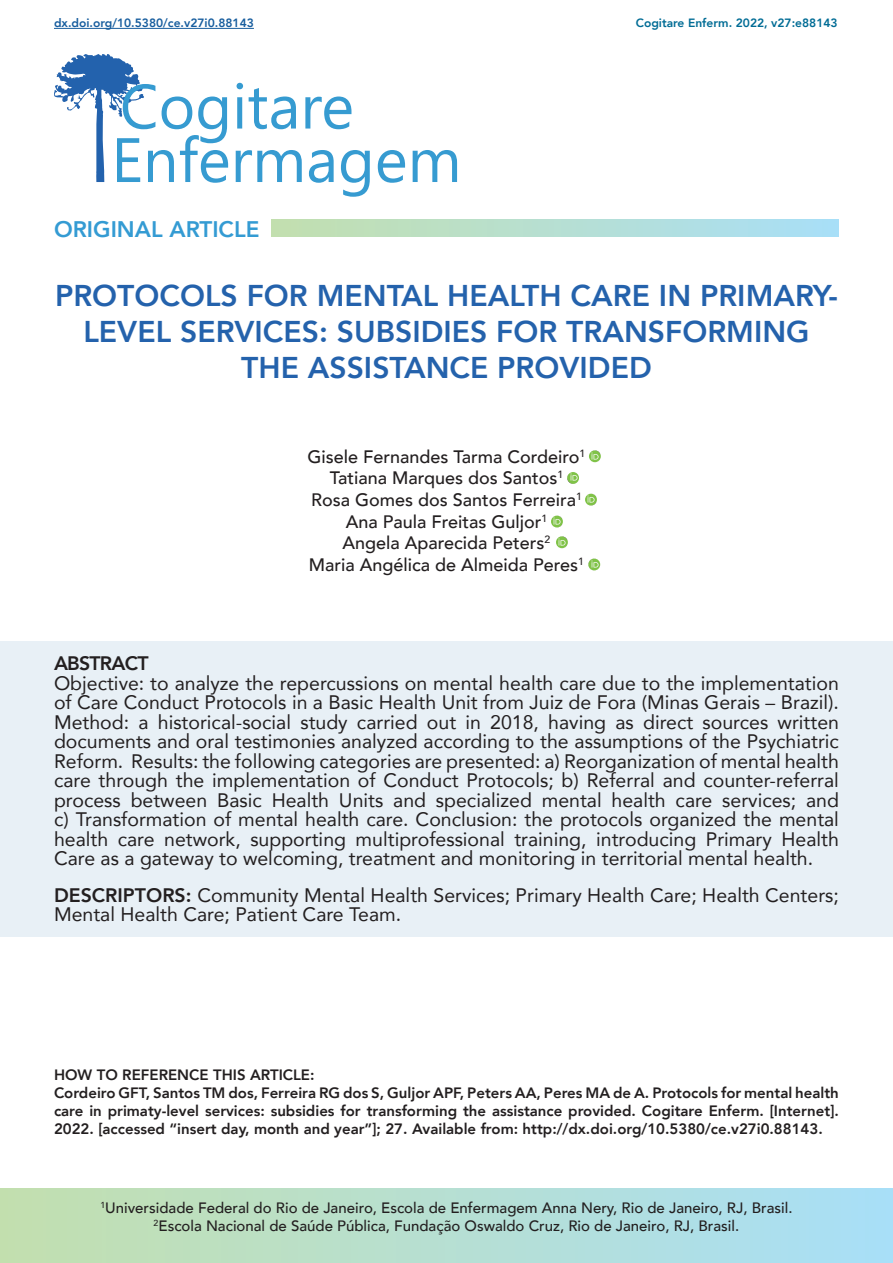
<style>
.page{position:relative;width:893px;height:1263px;background:#fff}
.page>*{position:absolute;margin:0;border:0;box-sizing:border-box;transform-origin:0 0}
.t1{font:800 30px/36px "Avenir";color:#2462ac;text-align:center}
.t2{font:800 22.5px "Avenir";color:#349bd3}
.TEXTO{font:19.5px/19.5px "Avenir";color:#231f20;text-align:justify}
.t3{font:800 19.5px "Avenir";letter-spacing:-.04em;color:#231f20}
.t4{font:500 18px "Avenir";color:#231f20}
.t5{font:800 15px/18px "Avenir";color:#231f20;text-align:justify}
.t6{font:500 15px "Avenir";color:#231f20}
.t7{font:500 12px "Avenir";color:#231f20}
.t8{font:800 12px "Avenir";color:#175d9e}
.t9{font:800 12px "Avenir";color:#006c95}
.s1{font-weight:800}
</style>
<div class="page">
<svg style="left:236px;top:150px;width:66px;height:32px"></svg>
<svg style="left:309px;top:150px;width:25px;height:33px"></svg>
<svg style="left:341px;top:150px;width:29px;height:47px"></svg>
<svg style="left:378px;top:150px;width:27px;height:33px"></svg>
<svg style="left:413px;top:150px;width:44px;height:32px"></svg>
<svg style="left:54px;top:54px;width:174px;height:129px"></svg>
<svg style="left:237px;top:83px;width:6px;height:46px"></svg>
<svg style="left:249px;top:88px;width:47px;height:41px"></svg>
<svg style="left:305px;top:97px;width:46px;height:32px"></svg>
<div style="left:271px;top:220px;width:568px;height:16px;background:linear-gradient(to right,#c3dfae,#a9dff7)"></div>
<div style="left:0;top:641px;width:893px;height:296px;background:#e8f0f6"></div>
<hr style="left:54px;top:28px;width:200px;height:1px;background:#175d9e">
<svg style="left:589px;top:450px;width:12px;height:12px"></svg>
<svg style="left:567px;top:472px;width:12px;height:12px"></svg>
<svg style="left:556px;top:536px;width:12px;height:12px"></svg>
<svg style="left:551px;top:516px;width:12px;height:11px"></svg>
<svg style="left:585px;top:494px;width:12px;height:12px"></svg>
<div style="left:0;top:1188px;width:893px;height:75px;background:linear-gradient(to right,#c3dfae,#a9dff7)"></div>
<svg style="left:588px;top:558px;width:12px;height:12px"></svg>
<p class="t8" style="left:54px;top:12px;width:201px">dx.doi.org/10.5380/ce.v27i0.88143</p>
<p class="t2" style="left:54px;top:209px;width:207px">ORIGINAL ARTICLE</p>
<p class="t9" style="left:636px;top:12px;width:203px">Cogitare Enferm. 2022, v27:e88143</p>
<p class="t1" style="left:55px;top:276px;width:784px">PROTOCOLS FOR MENTAL HEALTH CARE IN PRIMARY-<br>LEVEL SERVICES: SUBSIDIES FOR TRANSFORMING<br>THE ASSISTANCE PROVIDED</p>
<p class="t4" style="left:307px;top:441px;width:279px">Gisele Fernandes Tarma Cordeiro<sup>1</sup></p>
<p class="t4" style="left:330px;top:462px;width:235px">Tatiana Marques dos Santos<sup>1</sup></p>
<p class="t4" style="left:311px;top:484px;width:272px">Rosa Gomes dos Santos Ferreira<sup>1</sup></p>
<p class="t4" style="left:346px;top:506px;width:203px">Ana Paula Freitas Guljor<sup>1</sup></p>
<p class="t4" style="left:343px;top:527px;width:209px">Angela Aparecida Peters<sup>2</sup></p>
<p class="t4" style="left:309px;top:549px;width:277px">Maria Angélica de Almeida Peres<sup>1</sup></p>
<p class="t3" style="left:54px;top:646px;width:96px">ABSTRACT</p>
<p class="TEXTO" style="left:54px;top:672px;width:786px">Objective: to analyze the repercussions on mental health care due to the implementation of Care Conduct Protocols in a Basic Health Unit from Juiz de Fora (Minas Gerais – Brazil).<br>Method: a historical-social study carried out in 2018, having as direct sources written documents and oral testimonies analyzed according to the assumptions of the Psychiatric Reform. Results: the following categories are presented: a) Reorganization of mental health care through the implementation of Conduct Protocols; b) Referral and counter-referral process between Basic Health Units and specialized mental health care services; and c) Transformation of mental health care. Conclusion: the protocols organized the mental health care network, supporting multiprofessional training, introducing Primary Health Care as a gateway to welcoming, treatment and monitoring in territorial mental health.</p>
<p class="TEXTO" style="left:54px;top:884px;width:786px"><span class="s1">DESCRIPTORS:</span> Community Mental Health Services; Primary Health Care; Health Centers;<br>Mental Health Care; Patient Care Team.</p>
<p class="t5" style="left:54px;top:1064px;width:262px">HOW TO REFERENCE THIS ARTICLE:</p>
<p class="t5" style="left:54px;top:1082px;width:786px">Cordeiro GFT, Santos TM dos, Ferreira RG dos S, Guljor APF, Peters AA, Peres MA de A. Protocols for mental health care in primaty-level services: subsidies for transforming the assistance provided. Cogitare Enferm. [Internet].<br>2022. [accessed “insert day, month and year”]; 27. Available from: http://dx.doi.org/10.5380/ce.v27i0.88143.</p>
<p class="t6" style="left:100px;top:1195px;width:694px"><sup>1</sup>Universidade Federal do Rio de Janeiro, Escola de Enfermagem Anna Nery, Rio de Janeiro, RJ, Brasil.</p>
<p class="t6" style="left:154px;top:1213px;width:587px"><sup>2</sup>Escola Nacional de Saúde Pública, Fundação Oswaldo Cruz, Rio de Janeiro, RJ, Brasil.</p>
<p class="t7" style="left:153px;top:1215px;width:588px">Protocols for mental health care in primaty-level services: subsidies for transforming the assistance provided</p>
</div>
